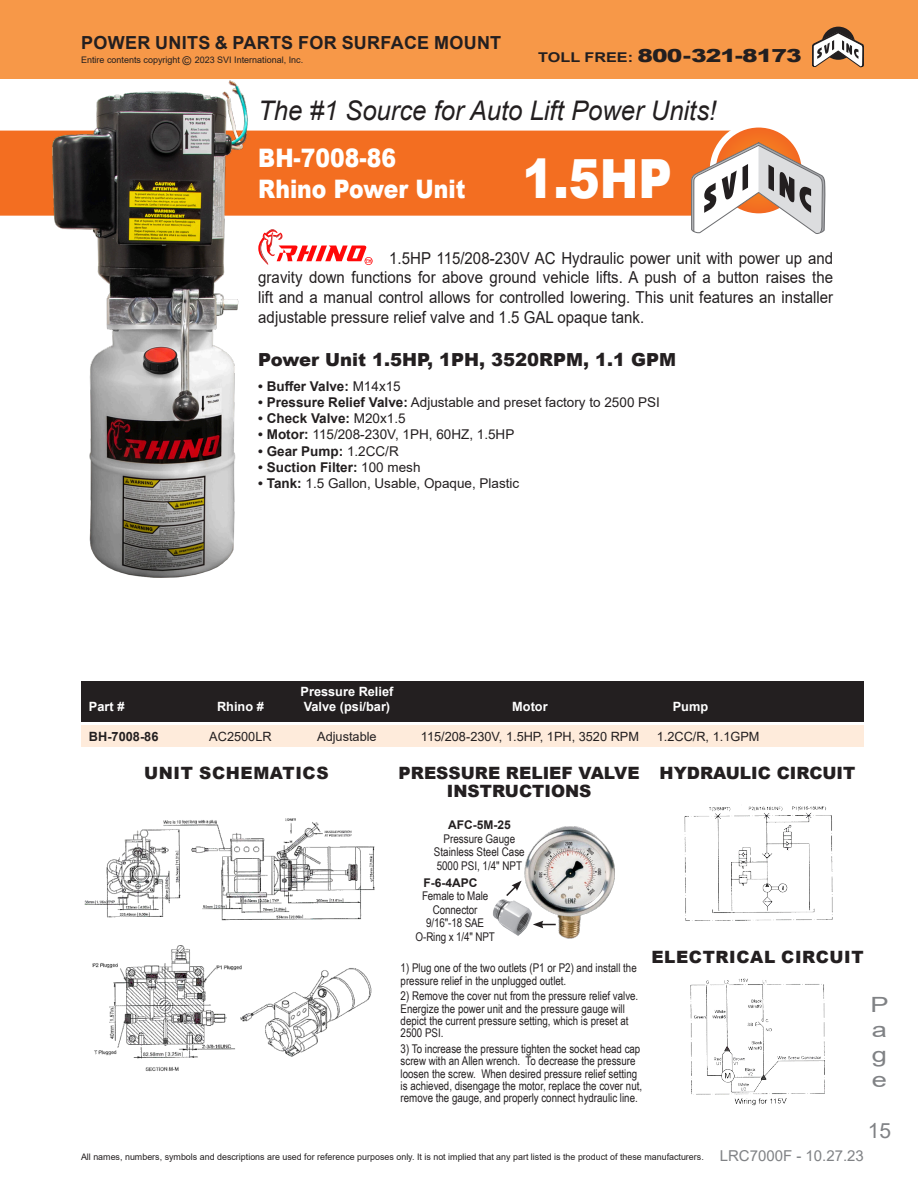
<style>
.page{position:relative;width:918px;height:1188px;background:#fff}
.page>*{position:absolute;margin:0;border:0;box-sizing:border-box;transform-origin:0 0}
.t1{font:900 54px "Arial";color:#fff;scale:.86 1}
.t2{font:italic 27px "Arial";color:#231f20;scale:.95 1}
.t3{font:900 25.5px "Arial";color:#fff;scale:.86 1}
.t4{font:21px/25.2px "Arial";color:#808285;text-align:justify;scale:1.3 1}
.t5{font:21px "Arial";color:#808285}
.t6{font:900 18px "Arial";color:#231f20}
.t7{font:700 18px "Arial";letter-spacing:.015em;color:#231f20}
.t8{font:900 18px "Arial";letter-spacing:-.04em;color:#231f20;scale:1.3 1}
.t9{font:900 16.95px "Arial";color:#231f20}
.t10{font:900 16.95px "Arial";letter-spacing:.035em;color:#231f20}
.t11{font:16.5px/19.8px "Arial";color:#231f20;text-align:justify;scale:.91 1}
.t12{font:13.5px "Arial";color:#231f20}
.t13{font:700 13.5px "Arial";color:#231f20}
.t14{font:12.75px "Arial";color:#231f20}
.t15{font:700 12.75px "Arial";color:#fff}
.t16{font:700 12.75px "Arial";color:#231f20}
.t17{font:12px/12.3px "Arial Narrow";color:#231f20}
.t18{font:700 12px "Arial";color:#231f20}
.t19{font:9px "Arial";color:#231f20}
.s1{font-size:12px}
.s2{font-weight:700;font-size:13.5px}
.s3{font-weight:400}
.s4{font-weight:700}
.s5{font-size:15px;color:#808285}
</style>
<div class="page">
<div style="left:0;top:0;width:918px;height:78px;background:#f79848"></div>
<svg style="left:812px;top:27px;width:52px;height:40px"></svg>
<div style="left:0;top:131px;width:730px;height:85px;background:#f36e21"></div>
<svg style="left:713px;top:125px;width:92px;height:91px"></svg>
<div style="left:710px;top:121px;width:98px;height:98px;border:6px solid #fff;border-radius:50%"></div>
<svg style="left:691px;top:141px;width:135px;height:93px"></svg>
<img style="left:42px;top:78px;width:216px;height:500px">
<img style="left:690px;top:978px;width:135px;height:128px">
<img style="left:684px;top:806px;width:149px;height:115px">
<div style="left:81px;top:681px;width:783px;height:41px;background:#231f20"></div>
<div style="left:81px;top:725px;width:783px;height:22px;background:#feebdb"></div>
<svg style="left:258px;top:229px;width:115px;height:36px"></svg>
<img style="left:84px;top:818px;width:291px;height:254px">
<img style="left:493px;top:894px;width:15px;height:36px">
<img style="left:508px;top:826px;width:107px;height:113px">
<svg style="left:533px;top:921px;width:23px;height:7px"></svg>
<h3 class="t7" style="left:81px;top:30px;width:421px">POWER UNITS &amp; PARTS FOR SURFACE MOUNT</h3>
<p class="t19" style="left:81px;top:54px;width:224px">Entire contents copyright <span class="s1">©</span> 2023 SVI International, Inc.</p>
<p class="t2" style="left:258px;top:93px;width:484px">The #1 Source for Auto Lift Power Units!</p>
<p class="t3" style="left:258px;top:140px;width:162px">BH-7008-86</p>
<p class="t3" style="left:258px;top:170px;width:242px">Rhino Power Unit</p>
<h3 class="t8" style="left:538px;top:43px;width:204px"><span class="s2">TOLL FREE:</span> 800-321-8173</h3>
<p class="t1" style="left:522px;top:140px;width:175px">1.5HP</p>
<p class="t11" style="left:258px;top:248px;width:633px;text-indent:131px">1.5HP 115/208-230V AC Hydraulic power unit with power up and gravity down functions for above ground vehicle lifts. A push of a button raises the lift and a manual control allows for controlled lowering. This unit features an installer adjustable pressure relief valve and 1.5 GAL opaque tank.</p>
<p class="t6" style="left:258px;top:346px;width:419px">Power Unit 1.5HP, 1PH, 3520RPM, 1.1 GPM</p>
<p class="t13" style="left:258px;top:377px;width:144px">• Buffer Valve: <span class="s3">M14x15</span></p>
<p class="t12" style="left:258px;top:393px;width:403px"><span class="s4">• Pressure Relief Valve:</span> Adjustable and preset factory to 2500 PSI</p>
<p class="t13" style="left:258px;top:409px;width:149px">• Check Valve: <span class="s3">M20x1.5</span></p>
<p class="t12" style="left:258px;top:425px;width:258px"><span class="s4">• Motor:</span> 115/208-230V, 1PH, 60HZ, 1.5HP</p>
<p class="t13" style="left:258px;top:441px;width:142px">• Gear Pump: <span class="s3">1.2CC/R</span></p>
<p class="t13" style="left:258px;top:458px;width:164px">• Suction Filter: <span class="s3">100 mesh</span></p>
<p class="t12" style="left:258px;top:474px;width:263px"><span class="s4">• Tank:</span> 1.5 Gallon, Usable, Opaque, Plastic</p>
<p class="t15" style="left:301px;top:683px;width:94px">Pressure Relief</p>
<p class="t15" style="left:89px;top:698px;width:37px">Part #</p>
<p class="t15" style="left:217px;top:698px;width:48px">Rhino #</p>
<p class="t15" style="left:304px;top:698px;width:88px">Valve (psi/bar)</p>
<p class="t15" style="left:512px;top:698px;width:37px">Motor</p>
<p class="t15" style="left:673px;top:698px;width:37px">Pump</p>
<p class="t16" style="left:89px;top:728px;width:71px">BH-7008-86</p>
<p class="t14" style="left:209px;top:728px;width:64px">AC2500LR</p>
<p class="t14" style="left:317px;top:728px;width:61px">Adjustable</p>
<p class="t14" style="left:421px;top:728px;width:220px">115/208-230V, 1.5HP, 1PH, 3520 RPM</p>
<p class="t14" style="left:657px;top:728px;width:104px">1.2CC/R, 1.1GPM</p>
<p class="t10" style="left:144px;top:761px;width:186px">UNIT SCHEMATICS</p>
<p class="t9" style="left:399px;top:761px;width:243px">PRESSURE RELIEF VALVE</p>
<p class="t9" style="left:447px;top:779px;width:146px">INSTRUCTIONS</p>
<p class="t18" style="left:448px;top:817px;width:64px">AFC-5M-25</p>
<p class="t17" style="left:444px;top:832px;width:73px">Pressure Gauge</p>
<p class="t17" style="left:434px;top:845px;width:92px">Stainless Steel Case</p>
<p class="t17" style="left:437px;top:859px;width:87px">5000 PSI, 1/4" NPT</p>
<p class="t18" style="left:423px;top:874px;width:55px">F-6-4APC</p>
<p class="t17" style="left:422px;top:889px;width:68px;line-height:13.5px;text-align:center">Female to Male<br>Connector</p>
<p class="t17" style="left:416px;top:916px;width:81px;line-height:13.5px;text-align:center">9/16"-18 SAE<br>O-Ring x 1/4" NPT</p>
<p class="t17" style="left:401px;top:961px;width:238px">1) Plug one of the two outlets (P1 or P2) and install the pressure relief in the unplugged outlet.</p>
<p class="t17" style="left:401px;top:989px;width:239px">2) Remove the cover nut from the pressure relief valve.<br>Energize the power unit and the pressure gauge will depict the current pressure setting, which is preset at 2500 PSI.</p>
<p class="t17" style="left:401px;top:1042px;width:243px">3) To increase the pressure tighten the socket head cap screw with an Allen wrench. To decrease the pressure loosen the screw. When desired pressure relief setting is achieved, disengage the motor, replace the cover nut, remove the gauge, and properly connect hydraulic line.</p>
<p class="t9" style="left:660px;top:761px;width:197px">HYDRAULIC CIRCUIT</p>
<p class="t10" style="left:651px;top:944px;width:214px">ELECTRICAL CIRCUIT</p>
<h3 class="t4" style="left:871px;top:991px;width:16px">P a g e</h3>
<h3 class="t5" style="left:868px;top:1116px;width:25px">15</h3>
<p class="t19" style="left:81px;top:1151px;width:784px">All names, numbers, symbols and descriptions are used for reference purposes only. It is not implied that any part listed is the product of these manufacturers. <span class="s5">LRC7000F - 10.27.23</span></p>
</div>
